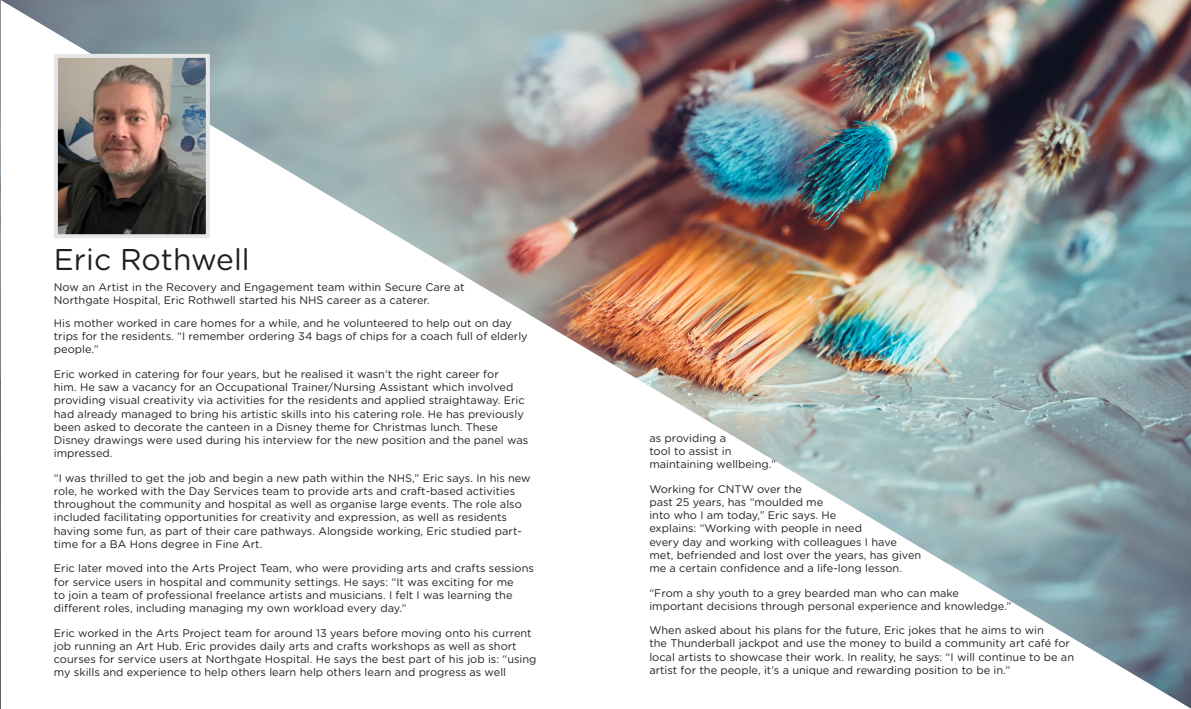
<style>
.page{position:relative;width:1191px;height:709px;background:#fff}
.page>*{position:absolute;margin:0;border:0;box-sizing:border-box;transform-origin:0 0}
.Heading_2{font:30px "Gotham Rounded";color:#231f20}
.Paragraph_Style_1{font:11px/13.2px "Gotham Rounded";color:#231f20}
.Paragraph_Style_1_co{font:11px "Gotham Rounded";color:#231f20}
</style>
<div class="page">
<img style="left:1px;top:0;width:1190px;height:709px">
<img style="left:59px;top:59px;width:146px;height:174px">
<div style="left:54px;top:54px;width:156px;height:184px;border:4px solid #e6e7e9"></div>
<p class="Heading_2" style="left:54px;top:239px;width:197px">Eric Rothwell</p>
<p class="Paragraph_Style_1_co" style="left:54px;top:279px;width:412px">Now an Artist in the Recovery and Engagement team within Secure Care at</p>
<p class="Paragraph_Style_1_co" style="left:54px;top:293px;width:377px">Northgate Hospital, Eric Rothwell started his NHS career as a caterer.</p>
<p class="Paragraph_Style_1" style="left:54px;top:316px;width:475px">His mother worked in care homes for a while, and he volunteered to help out on day trips for the residents. “I remember ordering 34 bags of chips for a coach full of elderly people.”</p>
<p class="Paragraph_Style_1" style="left:54px;top:367px;width:476px">Eric worked in catering for four years, but he realised it wasn’t the right career for<br>him. He saw a vacancy for an Occupational Trainer/Nursing Assistant which involved providing visual creativity via activities for the residents and applied straightaway. Eric had already managed to bring his artistic skills into his catering role. He has previously been asked to decorate the canteen in a Disney theme for Christmas lunch. These Disney drawings were used during his interview for the new position and the panel was impressed.</p>
<p class="Paragraph_Style_1" style="left:54px;top:471px;width:478px">“I was thrilled to get the job and begin a new path within the NHS,” Eric says. In his new role, he worked with the Day Services team to provide arts and craft-based activities throughout the community and hospital as well as organise large events. The role also included facilitating opportunities for creativity and expression, as well as residents having some fun, as part of their care pathways. Alongside working, Eric studied part&shy;time for a BA Hons degree in Fine Art.</p>
<p class="Paragraph_Style_1" style="left:54px;top:561px;width:481px">Eric later moved into the Arts Project Team, who were providing arts and crafts sessions for service users in hospital and community settings. He says: “It was exciting for me<br>to join a team of professional freelance artists and musicians. I felt I was learning the different roles, including managing my own workload every day.”</p>
<p class="Paragraph_Style_1" style="left:54px;top:625px;width:484px">Eric worked in the Arts Project team for around 13 years before moving onto his current job running an Art Hub. Eric provides daily arts and crafts workshops as well as short courses for service users at Northgate Hospital. He says the best part of his job is: “using my skills and experience to help others learn help others learn and progress as well</p>
<p class="Paragraph_Style_1" style="left:649px;top:431px;width:128px">as providing a<br>tool to assist in maintaining wellbeing.”</p>
<p class="Paragraph_Style_1" style="left:649px;top:482px;width:273px">Working for CNTW over the<br>past 25 years, has “moulded me<br>into who I am today,” Eric says. He<br>explains: “Working with people in need<br>every day and working with colleagues I have met, befriended and lost over the years, has given me a certain confidence and a life-long lesson.</p>
<p class="Paragraph_Style_1" style="left:649px;top:585px;width:363px">“From a shy youth to a grey bearded man who can make important decisions through personal experience and knowledge.”</p>
<p class="Paragraph_Style_1" style="left:649px;top:623px;width:426px">When asked about his plans for the future, Eric jokes that he aims to win<br>the Thunderball jackpot and use the money to build a community art café for local artists to showcase their work. In reality, he says: “I will continue to be an artist for the people, it’s a unique and rewarding position to be in.”</p>
</div>
